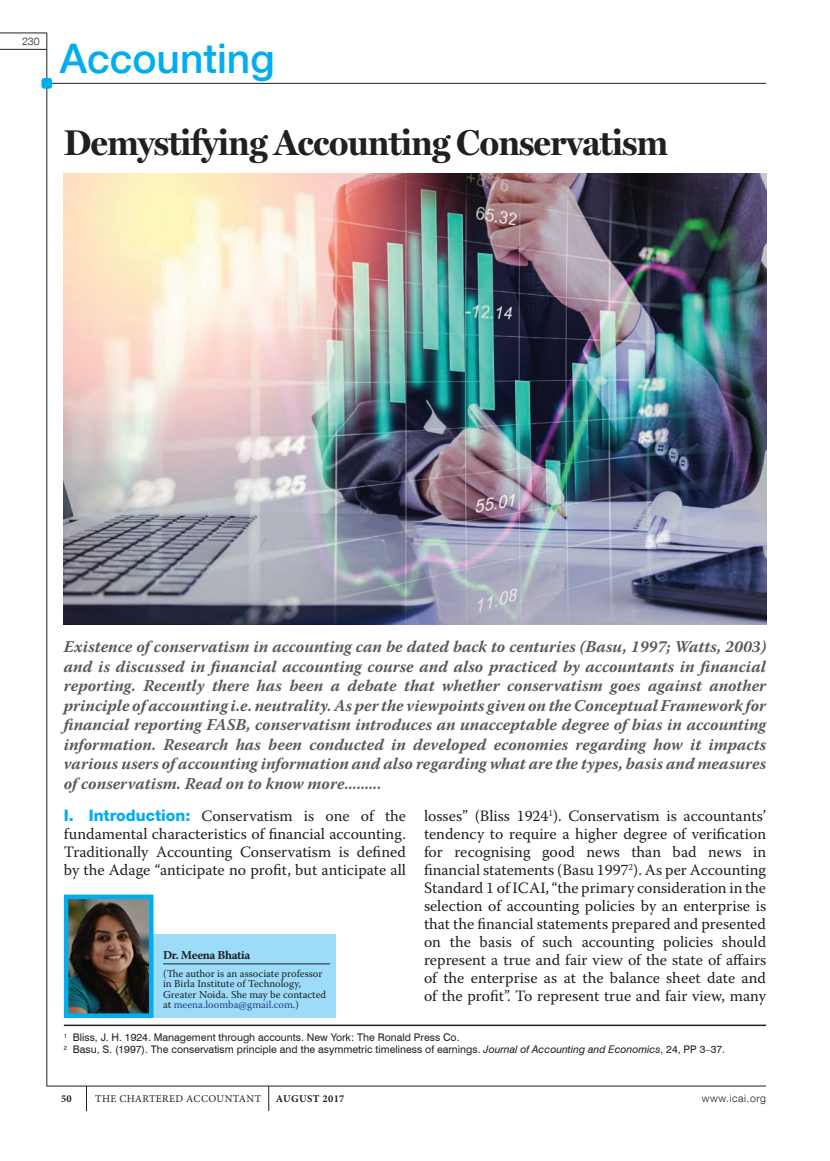
<style>
.page{position:relative;width:830px;height:1161px;background:#fff}
.page>*{position:absolute;margin:0;border:0;box-sizing:border-box;transform-origin:0 0}
.t1{font:500 40.8px "Helvetica Neue LT Com";color:#00aeef}
.t2{font:700 36px "Miller Display";letter-spacing:-.01em;color:#231f20}
.t3{font:italic 700 16.5px/19.5px "Warnock Pro";letter-spacing:.005em;color:#57585a;text-align:justify}
.t4{font:15.75px/18px "Warnock Pro";color:#231f20;text-align:justify}
.t5{font:700 12px "Warnock Pro";letter-spacing:-.03em;color:#231f20}
.t6{font:10.5px/12px "Swiss 721 BT";color:#231f20}
.t7{font:10.5px/10.5px "Warnock Pro";color:#231f20}
.t8{font:10.5px "Minion Pro";letter-spacing:.035em;color:#231f20}
.t9{font:300 10.5px "Helvetica Neue LT Com";letter-spacing:.05em;color:#231f20}
.t10{font:700 10.5px "Minion Pro";letter-spacing:.035em;color:#231f20}
.s1{font-family:"Helvetica Neue LT Com";font-weight:800;color:#00aeef}
.s2{color:#253f8e}
.s3{font-style:italic}
</style>
<div class="page">
<hr style="left:0;top:33px;width:47px;height:1px;background:#231f20">
<hr style="left:47px;top:33px;width:1px;height:1053px;background:#231f20">
<hr style="left:0;top:49px;width:47px;height:1px;background:#231f20">
<hr style="left:47px;top:83px;width:718px;height:1px;background:#231f20">
<div style="left:41px;top:78px;width:11px;height:11px;background:#00aeef;border-radius:3px"></div>
<hr style="left:47px;top:1086px;width:718px;height:1px;background:#231f20">
<svg style="left:268px;top:1086px;width:1px;height:25px"></svg>
<svg style="left:86px;top:1087px;width:1px;height:24px"></svg>
<div style="left:64px;top:934px;width:271px;height:84px;background:#9cdcf8"></div>
<hr style="left:163px;top:963px;width:167px;height:1px;background:#231f20">
<img style="left:69px;top:899px;width:79px;height:114px">
<div style="left:64px;top:894px;width:89px;height:124px;border:4px solid #00aeef"></div>
<img style="left:64px;top:174px;width:701px;height:450px">
<hr style="left:64px;top:1024px;width:701px;height:2px;background:#231f20">
<p class="t9" style="left:22px;top:35px;width:19px">230</p>
<h1 class="t1" style="left:60px;top:34px;width:216px">Accounting</h1>
<h2 class="t2" style="left:64px;top:122px;width:605px">Demystifying Accounting Conservatism</h2>
<p class="t3" style="left:64px;top:637px;width:703px">Existence of conservatism in accounting can be dated back to centuries (Basu, 1997; Watts, 2003) and is discussed in financial accounting course and also practiced by accountants in financial reporting. Recently there has been a debate that whether conservatism goes against another principle of accounting i.e. neutrality. As per the viewpoints given on the Conceptual Framework for financial reporting FASB, conservatism introduces an unacceptable degree of bias in accounting information. Research has been conducted in developed economies regarding how it impacts various users of accounting information and also regarding what are the types, basis and measures of conservatism. Read on to know more.........</p>
<p class="t4" style="left:424px;top:806px;width:343px">losses” (Bliss 1924<sup>1</sup>). Conservatism is accountants’ tendency to require a higher degree of verification for recognising good news than bad news in financial statements (Basu 1997<sup>2</sup>). As per Accounting Standard 1 of ICAI, “the primary consideration in the selection of accounting policies by an enterprise is that the financial statements prepared and presented on the basis of such accounting policies should represent a true and fair view of the state of affairs of the enterprise as at the balance sheet date and of the profit”. To represent true and fair view, many</p>
<p class="t4" style="left:64px;top:806px;width:343px"><span class="s1">I. Introduction:</span> Conservatism is one of the fundamental characteristics of financial accounting.<br>Traditionally Accounting Conservatism is defined by the Adage “anticipate no profit, but anticipate all</p>
<p class="t5" style="left:163px;top:948px;width:89px">Dr. Meena Bhatia</p>
<p class="t7" style="left:163px;top:968px;width:165px">(The author is an associate professor in Birla Institute of Technology, Greater Noida. She may be contacted at <span class="s2">meena.loomba@gmail.com</span>.)</p>
<p class="t6" style="left:64px;top:1031px;width:662px"><sup>1</sup> Bliss, J. H. 1924. Management through accounts. New York: The Ronald Press Co.<br><sup>2</sup> Basu, S. (1997). The conservatism principle and the asymmetric timeliness of earnings. <span class="s3">Journal of Accounting and Economics</span>, 24, PP 3–37.</p>
<p class="t10" style="left:61px;top:1091px;width:12px">50</p>
<p class="t8" style="left:95px;top:1092px;width:167px">THE CHARTERED ACCOUNTANT</p>
<p class="t10" style="left:276px;top:1091px;width:70px">AUGUST 2017</p>
<p class="t9" style="left:701px;top:1092px;width:66px">www.icai.org</p>
</div>
